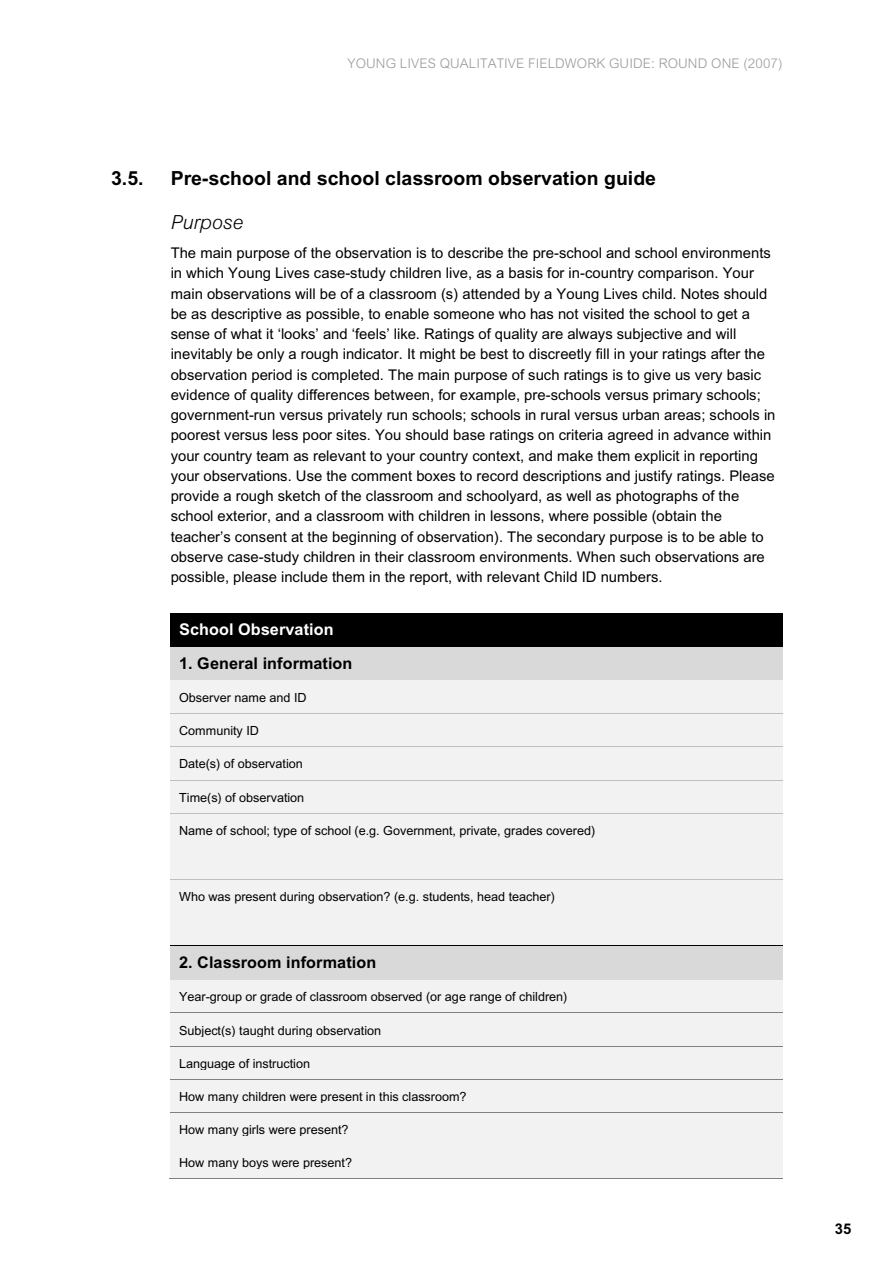
<style>
.page{position:relative;width:893px;height:1263px;background:#fff}
.page>*{position:absolute;margin:0;border:0;box-sizing:border-box;transform-origin:0 0}
.t1{font:700 19.5px "Arial";color:#000}
.t2{font:italic 300 19.5px "Arial";color:#000}
.t3{font:700 16.2px "Arial";letter-spacing:.005em;color:#000}
.t4{font:700 16.2px "Arial";letter-spacing:.005em;color:#fff}
.t5{font:14.7px/20.2px "Arial";color:#000}
.t6{font:700 14.7px "Arial";color:#000}
.t7{font:300 13.35px "Arial";letter-spacing:.01em;color:#999}
.t8{font:12.6px "Arial";color:#000}
</style>
<div class="page">
<div style="left:171px;top:613px;width:612px;height:25px;background:#000"></div>
<div style="left:171px;top:638px;width:612px;height:9px;background:#000"></div>
<div style="left:171px;top:647px;width:612px;height:25px;background:#d9d9d9"></div>
<div style="left:171px;top:672px;width:612px;height:9px;background:#d9d9d9"></div>
<div style="left:171px;top:681px;width:612px;height:24px;background:#f2f2f2"></div>
<div style="left:171px;top:705px;width:612px;height:8px;background:#f2f2f2"></div>
<div style="left:171px;top:714px;width:612px;height:24px;background:#f2f2f2"></div>
<hr style="left:171px;top:713px;width:612px;height:1px;background:#bfbfbf">
<div style="left:171px;top:738px;width:612px;height:8px;background:#f2f2f2"></div>
<div style="left:171px;top:747px;width:612px;height:24px;background:#f2f2f2"></div>
<hr style="left:171px;top:746px;width:612px;height:1px;background:#bfbfbf">
<div style="left:171px;top:771px;width:612px;height:9px;background:#f2f2f2"></div>
<div style="left:171px;top:780px;width:612px;height:24px;background:#f2f2f2"></div>
<hr style="left:171px;top:780px;width:612px;height:1px;background:#bfbfbf">
<div style="left:171px;top:804px;width:612px;height:9px;background:#f2f2f2"></div>
<div style="left:171px;top:814px;width:612px;height:24px;background:#f2f2f2"></div>
<div style="left:171px;top:838px;width:612px;height:16px;background:#f2f2f2"></div>
<div style="left:171px;top:854px;width:612px;height:16px;background:#f2f2f2"></div>
<hr style="left:171px;top:813px;width:612px;height:1px;background:#bfbfbf">
<div style="left:171px;top:870px;width:612px;height:9px;background:#f2f2f2"></div>
<div style="left:171px;top:880px;width:612px;height:24px;background:#f2f2f2"></div>
<div style="left:171px;top:904px;width:612px;height:16px;background:#f2f2f2"></div>
<div style="left:171px;top:920px;width:612px;height:17px;background:#f2f2f2"></div>
<hr style="left:171px;top:879px;width:612px;height:1px;background:#bfbfbf">
<div style="left:171px;top:937px;width:612px;height:8px;background:#f2f2f2"></div>
<div style="left:171px;top:946px;width:612px;height:25px;background:#d9d9d9"></div>
<hr style="left:171px;top:945px;width:612px;height:1px;background:#000">
<div style="left:171px;top:971px;width:612px;height:9px;background:#d9d9d9"></div>
<div style="left:171px;top:980px;width:612px;height:24px;background:#f2f2f2"></div>
<div style="left:171px;top:1004px;width:612px;height:8px;background:#f2f2f2"></div>
<div style="left:171px;top:1013px;width:612px;height:24px;background:#f2f2f2"></div>
<hr style="left:171px;top:1012px;width:612px;height:1px;background:#808080">
<div style="left:171px;top:1037px;width:612px;height:8px;background:#f2f2f2"></div>
<div style="left:171px;top:1047px;width:612px;height:23px;background:#f2f2f2"></div>
<hr style="left:171px;top:1045px;width:612px;height:1px;background:#808080">
<div style="left:171px;top:1070px;width:612px;height:9px;background:#f2f2f2"></div>
<div style="left:171px;top:1080px;width:612px;height:23px;background:#f2f2f2"></div>
<hr style="left:171px;top:1079px;width:612px;height:1px;background:#808080">
<div style="left:171px;top:1103px;width:612px;height:9px;background:#f2f2f2"></div>
<div style="left:171px;top:1113px;width:612px;height:24px;background:#f2f2f2"></div>
<hr style="left:171px;top:1112px;width:612px;height:1px;background:#808080">
<div style="left:171px;top:1137px;width:612px;height:41px;background:#f2f2f2"></div>
<hr style="left:170px;top:1178px;width:613px;height:1px;background:#808080">
<p class="t7" style="left:347px;top:59px;width:436px">YOUNG LIVES QUALITATIVE FIELDWORK GUIDE: ROUND ONE (2007)</p>
<h1 class="t1" style="left:111px;top:171px;width:34px">3.5.</h1>
<h1 class="t1" style="left:171px;top:171px;width:487px">Pre-school and school classroom observation guide</h1>
<h1 class="t2" style="left:171px;top:215px;width:74px">Purpose</h1>
<p class="t5" style="left:171px;top:244px;width:606px">The main purpose of the observation is to describe the pre-school and school environments in which Young Lives case-study children live, as a basis for in-country comparison. Your main observations will be of a classroom (s) attended by a Young Lives child. Notes should be as descriptive as possible, to enable someone who has not visited the school to get a sense of what it ‘looks’ and ‘feels’ like. Ratings of quality are always subjective and will inevitably be only a rough indicator. It might be best to discreetly fill in your ratings after the observation period is completed. The main purpose of such ratings is to give us very basic evidence of quality differences between, for example, pre-schools versus primary schools; government-run versus privately run schools; schools in rural versus urban areas; schools in poorest versus less poor sites. You should base ratings on criteria agreed in advance within your country team as relevant to your country context, and make them explicit in reporting your observations. Use the comment boxes to record descriptions and justify ratings. Please provide a rough sketch of the classroom and schoolyard, as well as photographs of the school exterior, and a classroom with children in lessons, where possible (obtain the teacher’s consent at the beginning of observation). The secondary purpose is to be able to observe case-study children in their classroom environments. When such observations are possible, please include them in the report, with relevant Child ID numbers.</p>
<p class="t4" style="left:179px;top:623px;width:156px">School Observation</p>
<p class="t3" style="left:179px;top:657px;width:175px">1. General information</p>
<p class="t8" style="left:179px;top:693px;width:129px">Observer name and ID</p>
<p class="t8" style="left:179px;top:726px;width:81px">Community ID</p>
<p class="t8" style="left:179px;top:759px;width:125px">Date(s) of observation</p>
<p class="t8" style="left:179px;top:793px;width:127px">Time(s) of observation</p>
<p class="t8" style="left:179px;top:826px;width:417px">Name of school; type of school (e.g. Government, private, grades covered)</p>
<p class="t8" style="left:179px;top:892px;width:377px">Who was present during observation? (e.g. students, head teacher)</p>
<p class="t3" style="left:179px;top:956px;width:199px">2. Classroom information</p>
<p class="t8" style="left:179px;top:992px;width:390px">Year-group or grade of classroom observed (or age range of children)</p>
<p class="t8" style="left:179px;top:1025px;width:204px">Subject(s) taught during observation</p>
<p class="t8" style="left:179px;top:1059px;width:132px">Language of instruction</p>
<p class="t8" style="left:179px;top:1092px;width:289px">How many children were present in this classroom?</p>
<p class="t8" style="left:179px;top:1125px;width:171px">How many girls were present?</p>
<p class="t8" style="left:179px;top:1157px;width:174px">How many boys were present?</p>
<p class="t6" style="left:835px;top:1224px;width:18px">35</p>
</div>
